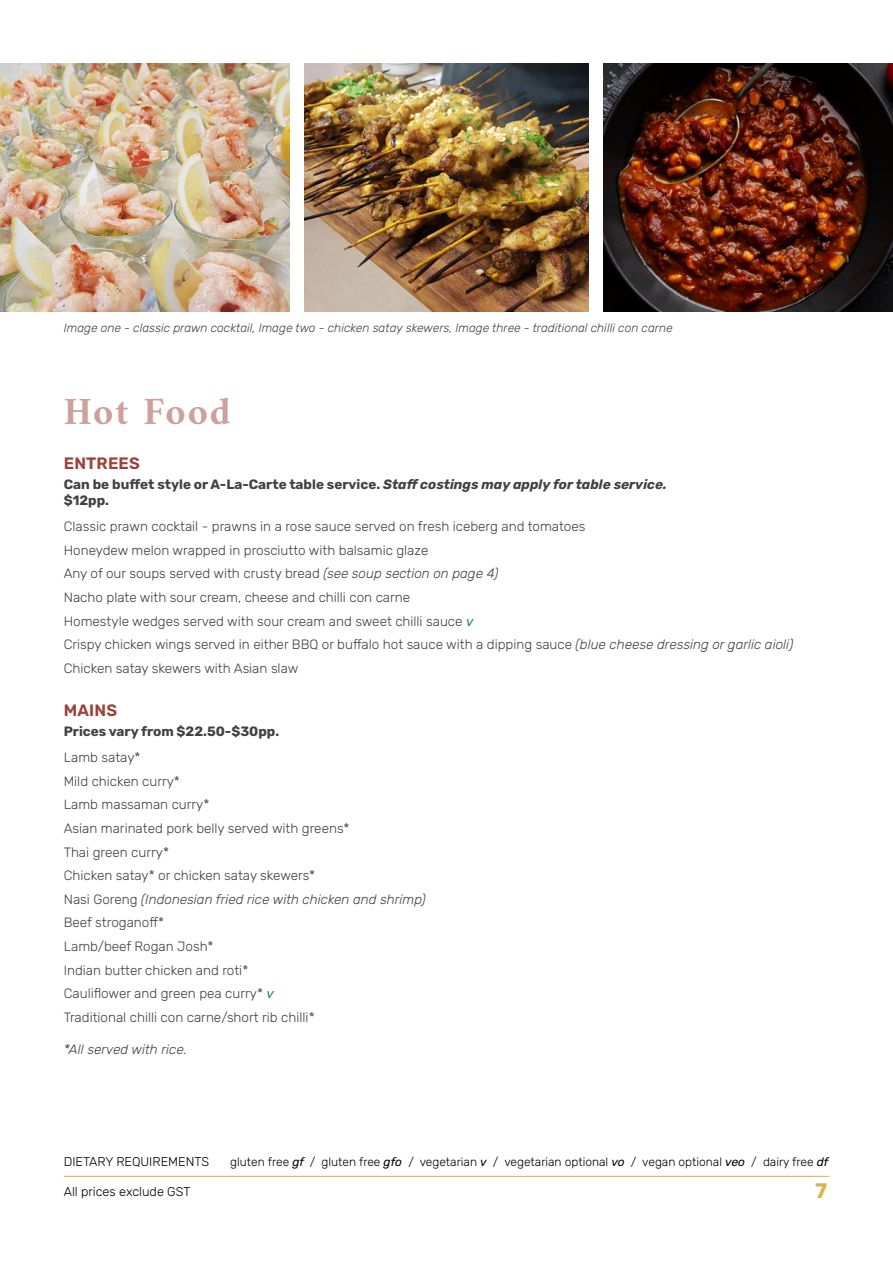
<style>
.page{position:relative;width:893px;height:1263px;background:#fff}
.page>*{position:absolute;margin:0;border:0;box-sizing:border-box;transform-origin:0 0}
.t1{font:700 39px "Amiri";letter-spacing:.05em;color:#cea09d}
.t2{font:700 21px "Rubik";color:#d9b451}
.t3{font:600 16.5px "Rubik";letter-spacing:.01em;color:#9d403a}
.t4{font:300 13.5px/23.7px "Rubik";color:#414042}
.t5{font:700 13.5px/16.2px "Rubik";color:#414042}
.t6{font:italic 300 13.5px "Rubik";color:#414042}
.t7{font:300 12.75px "Rubik";color:#000}
.t8{font:italic 300 12px "Rubik";color:#414042}
.t9{font:300 12px "Rubik";color:#000}
.s1{font-style:italic}
.s2{font-weight:400;font-style:italic;color:#199046}
.s3{font-weight:400;font-style:italic}
</style>
<div class="page">
<hr style="left:64px;top:1176px;width:765px;height:1px;background:#d9b451">
<img style="left:604px;top:64px;width:289px;height:248px">
<img style="left:0;top:64px;width:289px;height:248px">
<img style="left:304px;top:64px;width:285px;height:248px">
<p class="t8" style="left:64px;top:321px;width:610px">Image one - classic prawn cocktail, Image two - chicken satay skewers, Image three - traditional chilli con carne</p>
<h1 class="t1" style="left:64px;top:387px;width:168px">Hot Food</h1>
<p class="t3" style="left:64px;top:454px;width:78px">ENTREES</p>
<p class="t5" style="left:64px;top:477px;width:605px">Can be buffet style or A-La-Carte table service. <span class="s1">Staff costings may apply for table service. </span>$12pp.</p>
<p class="t4" style="left:64px;top:515px;width:731px">Classic prawn cocktail - prawns in a rose sauce served on fresh iceberg and tomatoes<br>Honeydew melon wrapped in prosciutto with balsamic glaze<br>Any of our soups served with crusty bread <span class="s1">(see soup section on page 4)<br></span>Nacho plate with sour cream, cheese and chilli con carne<br>Homestyle wedges served with sour cream and sweet chilli sauce <span class="s2">v<br></span>Crispy chicken wings served in either BBQ or buffalo hot sauce with a dipping sauce <span class="s1">(blue cheese dressing or garlic aioli)<br></span>Chicken satay skewers with Asian slaw</p>
<p class="t3" style="left:64px;top:701px;width:55px">MAINS</p>
<p class="t5" style="left:64px;top:724px;width:217px">Prices vary from $22.50-$30pp.</p>
<p class="t4" style="left:64px;top:746px;width:364px">Lamb satay*<br>Mild chicken curry*<br>Lamb massaman curry*<br>Asian marinated pork belly served with greens*<br>Thai green curry*<br>Chicken satay* or chicken satay skewers*<br>Nasi Goreng <span class="s1">(Indonesian fried rice with chicken and shrimp)<br></span>Beef stroganoff*<br>Lamb/beef Rogan Josh*<br>Indian butter chicken and roti*<br>Cauliflower and green pea curry* <span class="s2">v<br></span>Traditional chilli con carne/short rib chilli*</p>
<p class="t6" style="left:64px;top:1042px;width:125px">*All served with rice.</p>
<p class="t7" style="left:64px;top:1154px;width:147px">DIETARY REQUIREMENTS</p>
<p class="t9" style="left:230px;top:1155px;width:600px">gluten free <span class="s3">gf</span> / gluten free <span class="s3">gfo</span> / vegetarian <span class="s3">v</span> / vegetarian optional <span class="s3">vo</span> / vegan optional <span class="s3">veo</span> / dairy free <span class="s3">df</span></p>
<p class="t7" style="left:64px;top:1184px;width:128px">All prices exclude GST</p>
<h2 class="t2" style="left:815px;top:1178px;width:14px">7</h2>
</div>
